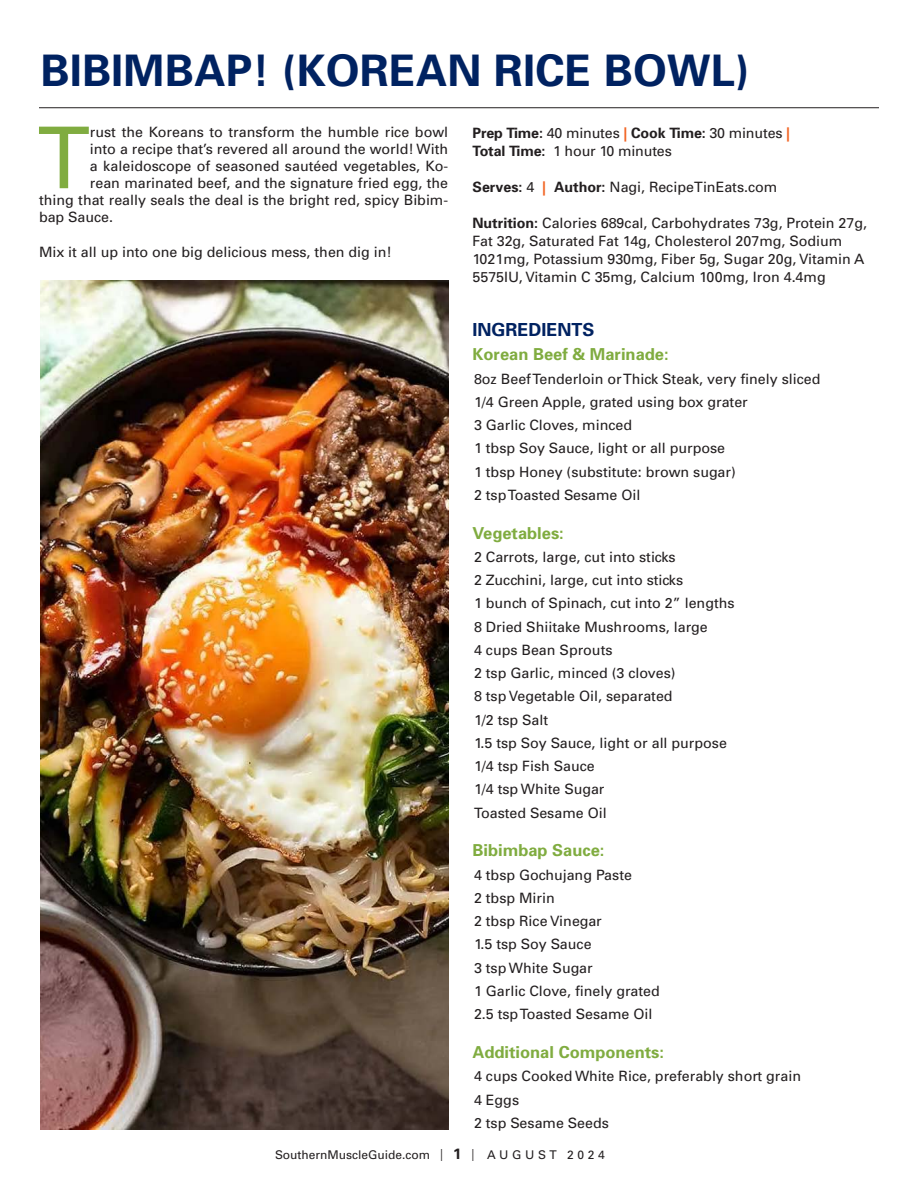
<style>
.page{position:relative;width:918px;height:1188px;background:#fff}
.page>*{position:absolute;margin:0;border:0;box-sizing:border-box;transform-origin:0 0}
.t1{font:85.35px "Univers";color:#80ac40}
.Head{font:700 43.5px "Univers";letter-spacing:.005em;color:#002261}
.t2{font:700 18px "Univers";color:#002261}
.t3{font:700 16.5px "Univers";color:#80ac40}
.t4{font:14.25px/18px "Univers";color:#231f20}
.t5{font:700 14.25px "Univers";letter-spacing:-.01em;color:#231f20}
.t6{font:12px "Univers";color:#231f20}
.s1{font-weight:400}
.s2{color:#f26221}
.s3{font-weight:700}
.s4{font-weight:700;color:#f26221}
.s5{font-stretch:condensed}
.s6{font-weight:700;font-size:15px}
</style>
<div class="page">
<hr style="left:39px;top:107px;width:840px;height:1px;background:#231f20">
<img style="left:40px;top:281px;width:408px;height:848px">
<p class="Head" style="left:40px;top:44px;width:711px">BIBIMBAP! (KOREAN RICE BOWL)</p>
<p class="t1" style="left:38px;top:108px;width:54px">T</p>
<p class="t4" style="left:90px;top:123px;width:360px">rust the Koreans to transform the humble rice bowl</p>
<p class="t5" style="left:472px;top:124px;width:319px">Prep Time: <span class="s1">40 minutes</span> <span class="s2">|</span> Cook Time: <span class="s1">30 minutes</span> <span class="s2">|</span></p>
<p class="t4" style="left:472px;top:142px;width:201px"><span class="s3">Total Time:</span> 1 hour 10 minutes</p>
<p class="t4" style="left:472px;top:178px;width:306px"><span class="s3">Serves:</span> 4 <span class="s4">|</span> <span class="s3">Author:</span> Nagi, RecipeTinEats.com</p>
<p class="t4" style="left:472px;top:214px;width:396px"><span class="s3">Nutrition:</span> Calories 689cal, Carbohydrates 73g, Protein 27g, Fat 32g, Saturated Fat 14g, Cholesterol 207mg, Sodium 1021mg, Potassium 930mg, Fiber 5g, Sugar 20g, Vitamin A 5575IU, Vitamin C 35mg, Calcium 100mg, Iron 4.4mg</p>
<p class="t2" style="left:472px;top:318px;width:124px">INGREDIENTS</p>
<p class="t3" style="left:472px;top:344px;width:198px">Korean Beef &amp; Marinade:</p>
<p class="t4" style="left:474px;top:370px;width:348px">8oz Beef Tenderloin or Thick Steak, very finely sliced</p>
<p class="t4" style="left:474px;top:393px;width:275px">1/4 Green Apple, grated using box grater</p>
<p class="t4" style="left:474px;top:416px;width:160px">3 Garlic Cloves, minced</p>
<p class="t4" style="left:474px;top:439px;width:253px">1 tbsp Soy Sauce, light or all purpose</p>
<p class="t4" style="left:474px;top:463px;width:263px">1 tbsp Honey (substitute: brown sugar)</p>
<p class="t4" style="left:474px;top:486px;width:168px">2 tsp Toasted Sesame Oil</p>
<p class="t3" style="left:472px;top:523px;width:93px">Vegetables:</p>
<p class="t4" style="left:474px;top:548px;width:203px">2 Carrots, large, cut into sticks</p>
<p class="t4" style="left:474px;top:571px;width:211px">2 Zucchini, large, cut into sticks</p>
<p class="t4" style="left:474px;top:594px;width:262px">1 bunch of Spinach, cut into 2” lengths</p>
<p class="t4" style="left:474px;top:618px;width:235px">8 Dried Shiitake Mushrooms, large</p>
<p class="t4" style="left:474px;top:641px;width:140px">4 cups Bean Sprouts</p>
<p class="t4" style="left:474px;top:664px;width:203px">2 tsp Garlic, minced (3 cloves)</p>
<p class="t4" style="left:474px;top:687px;width:200px">8 tsp Vegetable Oil, separated</p>
<p class="t4" style="left:474px;top:711px;width:76px">1/2 tsp Salt</p>
<p class="t4" style="left:474px;top:734px;width:255px">1.5 tsp Soy Sauce, light or all purpose</p>
<p class="t4" style="left:474px;top:757px;width:122px">1/4 tsp Fish Sauce</p>
<p class="t4" style="left:474px;top:780px;width:132px">1/4 tsp White Sugar</p>
<p class="t4" style="left:474px;top:804px;width:134px">Toasted Sesame Oil</p>
<p class="t3" style="left:472px;top:841px;width:134px">Bibimbap Sauce:</p>
<p class="t4" style="left:474px;top:866px;width:160px">4 tbsp Gochujang Paste</p>
<p class="t4" style="left:474px;top:889px;width:82px">2 tbsp Mirin</p>
<p class="t4" style="left:474px;top:912px;width:129px">2 tbsp Rice Vinegar</p>
<p class="t4" style="left:474px;top:936px;width:119px">1.5 tsp Soy Sauce</p>
<p class="t4" style="left:474px;top:959px;width:120px">3 tsp White Sugar</p>
<p class="t4" style="left:474px;top:982px;width:187px">1 Garlic Clove, finely grated</p>
<p class="t4" style="left:474px;top:1005px;width:180px">2.5 tsp Toasted Sesame Oil</p>
<p class="t3" style="left:472px;top:1042px;width:193px">Additional Components:</p>
<p class="t4" style="left:474px;top:1067px;width:329px">4 cups Cooked White Rice, preferably short grain</p>
<p class="t4" style="left:474px;top:1091px;width:47px">4 Eggs</p>
<p class="t4" style="left:474px;top:1114px;width:136px">2 tsp Sesame Seeds</p>
<p class="t4" style="left:90px;top:140px;width:360px">into a recipe that’s revered all around the world! With</p>
<p class="t4" style="left:90px;top:157px;width:360px">a kaleidoscope of seasoned sautéed vegetables, Ko-</p>
<p class="t4" style="left:90px;top:174px;width:360px">rean marinated beef, and the signature fried egg, the</p>
<p class="t4" style="left:39px;top:191px;width:411px">thing that really seals the deal is the bright red, spicy Bibim-</p>
<p class="t4" style="left:39px;top:209px;width:76px">bap Sauce.</p>
<p class="t4" style="left:39px;top:243px;width:355px">Mix it all up into one big delicious mess, then dig in!</p>
<p class="t6" style="left:275px;top:1148px;width:331px">SouthernMuscleGuide.com <span class="s5">|</span> <span class="s6">1</span> <span class="s5">|</span> A U G U S T 2 0 2 4</p>
</div>
